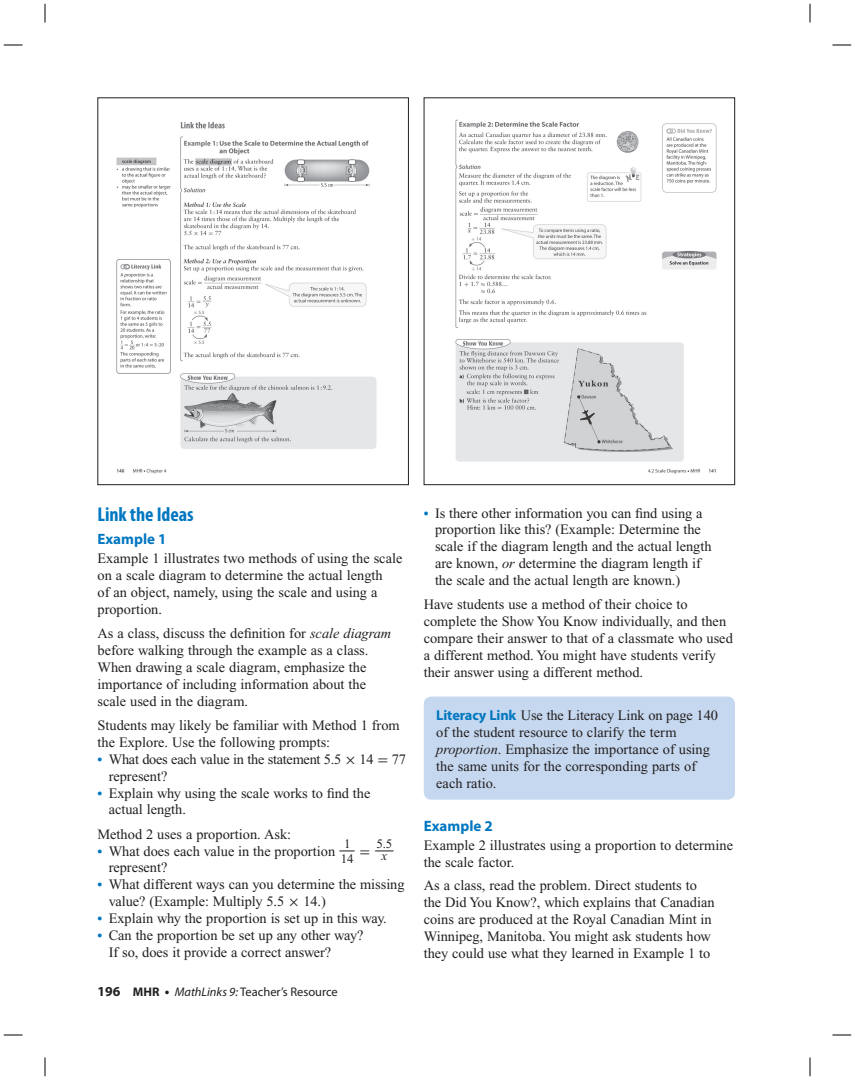
<style>
.page{position:relative;width:855px;height:1080px;background:#fff}
.page>*{position:absolute;margin:0;border:0;box-sizing:border-box;transform-origin:0 0}
.t1{font:700 condensed 20px "Myriad Pro";letter-spacing:-.005em;color:#0077c0}
.t2{font:700 15px "Myriad Pro";color:#0077c0}
.t3{font:14.38px/16.9px "Times New Roman";color:#231f20}
.t4{font:14.38px/16.9px "Times New Roman";letter-spacing:-.02em;color:#231f20}
.t5{font:13px/12px "Times New Roman";color:#231f20}
.t6{font:12.5px "Myriad Pro";color:#231f20}
.s1{font-style:italic}
.s2{font-weight:700;font-size:13.75px;color:#0077c0}
.s3{font-family:"Uni Math"}
.s4{font-family:"Uni Math";font-size:14.38px}
.s5{font-size:19.38px}
.s6{font-weight:700;font-size:13.75px}
.s7{font-weight:700}
.s8{font-family:"Myriad Pro";font-weight:700;color:#0077c0}
</style>
<div class="page">
<img style="left:116px;top:121px;width:261px;height:353px">
<div style="left:98px;top:98px;width:311px;height:387px;border:1px solid #231f20"></div>
<img style="left:455px;top:119px;width:262px;height:355px">
<div style="left:424px;top:98px;width:311px;height:387px;border:1px solid #231f20"></div>
<div style="left:424px;top:697px;width:311px;height:103px;background:#c6d8ef;border-radius:8px"></div>
<svg style="left:4px;top:44px;width:18px;height:2px"></svg>
<svg style="left:832px;top:44px;width:19px;height:2px"></svg>
<svg style="left:4px;top:1034px;width:18px;height:2px"></svg>
<svg style="left:832px;top:1034px;width:19px;height:2px"></svg>
<svg style="left:44px;top:4px;width:2px;height:18px"></svg>
<svg style="left:44px;top:1058px;width:2px;height:18px"></svg>
<svg style="left:809px;top:4px;width:2px;height:18px"></svg>
<svg style="left:809px;top:1058px;width:2px;height:18px"></svg>
<h1 class="t1" style="left:98px;top:507px;width:98px">Link the Ideas</h1>
<p class="t2" style="left:98px;top:533px;width:70px">Example 1</p>
<p class="t3" style="left:98px;top:551px;width:306px">Example 1 illustrates two methods of using the scale on a scale diagram to determine the actual length<br>of an object, namely, using the scale and using a proportion.</p>
<p class="t3" style="left:98px;top:626px;width:295px">As a class, discuss the definition for <span class="s1">scale diagram </span>before walking through the example as a class.<br>When drawing a scale diagram, emphasize the importance of including information about the scale used in the diagram.</p>
<p class="t3" style="left:98px;top:718px;width:304px">Students may likely be familiar with Method 1 from the Explore. Use the following prompts:</p>
<p class="t4" style="left:109px;top:752px;width:299px;text-indent:-11px"><span class="s2">•</span> What does each value in the statement 5.5 <span class="s3">×</span> 14 <span class="s3">=</span> 77 represent?</p>
<p class="t3" style="left:109px;top:786px;width:263px;text-indent:-11px"><span class="s2">•</span> Explain why using the scale works to find the actual length.</p>
<p class="t3" style="left:98px;top:827px;width:195px">Method 2 uses a proportion. Ask:</p>
<p class="t3" style="left:98px;top:844px;width:259px"><span class="s2">•</span> What does each value in the proportion <sup>_</sup><sup>1</sup></p>
<p class="t5" style="left:382px;top:838px;width:13px;text-indent:-22px"><span class="s4">=</span> <span class="s5">_</span>5.5 <span class="s1">x</span></p>
<p class="t5" style="left:341px;top:854px;width:14px">14</p>
<p class="t3" style="left:109px;top:861px;width:60px">represent?</p>
<p class="t3" style="left:109px;top:877px;width:297px;text-indent:-11px"><span class="s2">•</span> What different ways can you determine the missing value? (Example: Multiply 5.5 <span class="s3">×</span> 14.)</p>
<p class="t3" style="left:97px;top:911px;width:291px"><span class="s2">•</span> Explain why the proportion is set up in this way.</p>
<p class="t3" style="left:109px;top:928px;width:256px;text-indent:-11px"><span class="s2">•</span> Can the proportion be set up any other way?<br>If so, does it provide a correct answer?</p>
<p class="t6" style="left:98px;top:987px;width:242px"><span class="s6">196</span> <span class="s7">MHR</span> <span class="s6">•</span> <span class="s1">MathLinks 9:</span> Teacher’s Resource</p>
<p class="t3" style="left:435px;top:506px;width:278px;text-indent:-11px"><span class="s2">•</span> Is there other information you can find using a proportion like this? (Example: Determine the scale if the diagram length and the actual length are known, <span class="s1">or</span> determine the diagram length if the scale and the actual length are known.)</p>
<p class="t3" style="left:424px;top:598px;width:311px">Have students use a method of their choice to complete the Show You Know individually, and then compare their answer to that of a classmate who used a different method. You might have students verify their answer using a different method.</p>
<p class="t3" style="left:436px;top:708px;width:283px"><span class="s8">Literacy Link</span> Use the Literacy Link on page 140 of the student resource to clarify the term <span class="s1">proportion</span>. Emphasize the importance of using the same units for the corresponding parts of each ratio.</p>
<p class="t2" style="left:424px;top:820px;width:70px">Example 2</p>
<p class="t3" style="left:424px;top:838px;width:311px">Example 2 illustrates using a proportion to determine the scale factor.</p>
<p class="t3" style="left:424px;top:878px;width:292px">As a class, read the problem. Direct students to the Did You Know?, which explains that Canadian coins are produced at the Royal Canadian Mint in Winnipeg, Manitoba. You might ask students how they could use what they learned in Example 1 to</p>
</div>
